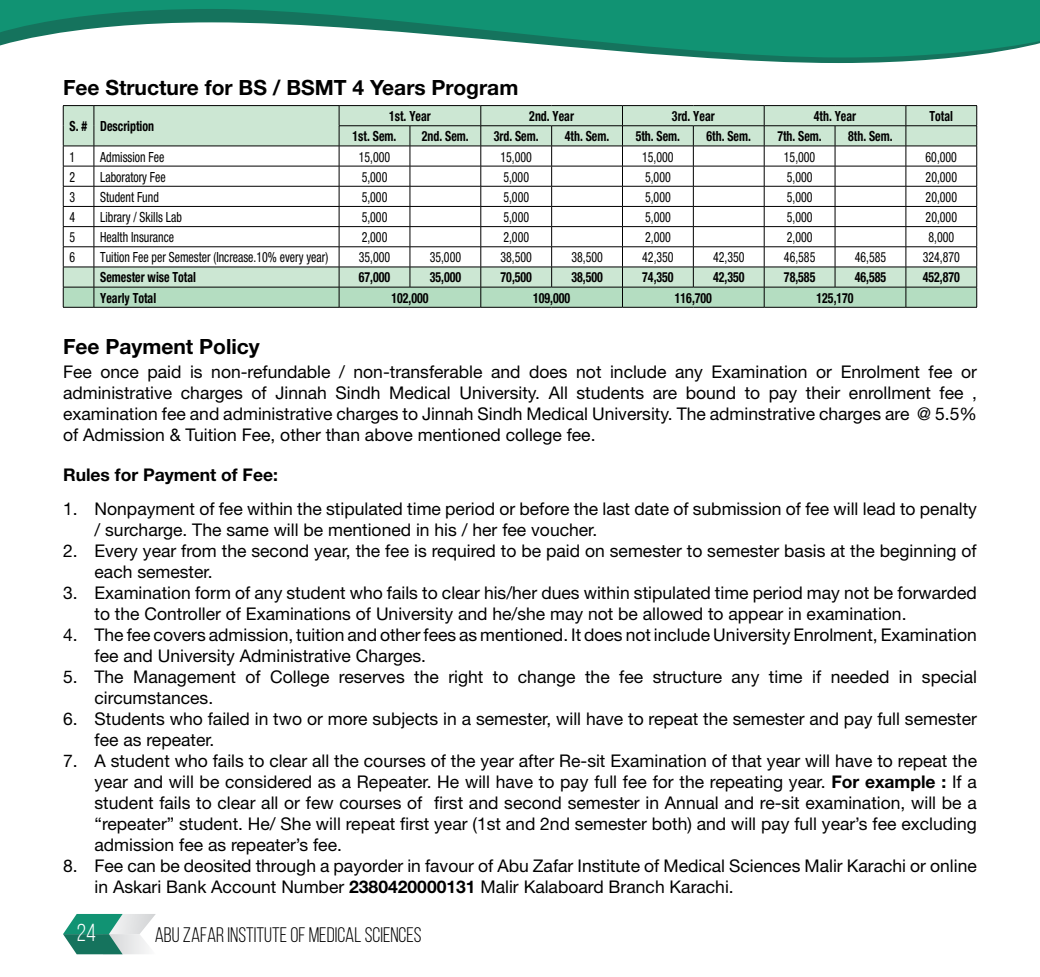
<style>
.page{position:relative;width:1040px;height:977px;background:#fff}
.page>*{position:absolute;margin:0;border:0;box-sizing:border-box;transform-origin:0 0}
.t1{font:24.5px "Bebas Neue";color:#fff}
.t2{font:700 21px "Helvetica Neue";color:#000}
.t3{font:21px "Bebas Neue";color:#000}
.t4{font:17.5px/21px "Helvetica Neue";color:#000}
.t5{font:700 17.5px "Helvetica Neue";color:#000}
.t6{font:condensed 14px "Helvetica Neue";color:#000;scale:.85 1}
.t7{font:700 condensed 14px "Helvetica Neue";color:#000;scale:.85 1}
.s1{font-weight:700}
</style>
<div class="page">
<svg style="left:694px;top:57px;width:264px;height:6px;fill:#15735d"></svg>
<svg style="left:0;top:0;width:1040px;height:57px;fill:#119373"></svg>
<svg style="left:63px;top:914px;width:93px;height:40px"></svg>
<hr style="left:63px;top:105px;width:31px;height:1px;background:#000">
<hr style="left:94px;top:105px;width:245px;height:1px;background:#000">
<hr style="left:339px;top:105px;width:71px;height:1px;background:#000">
<hr style="left:410px;top:105px;width:71px;height:1px;background:#000">
<hr style="left:481px;top:105px;width:70px;height:1px;background:#000">
<hr style="left:551px;top:105px;width:71px;height:1px;background:#000">
<hr style="left:622px;top:105px;width:71px;height:1px;background:#000">
<hr style="left:693px;top:105px;width:71px;height:1px;background:#000">
<hr style="left:764px;top:105px;width:71px;height:1px;background:#000">
<hr style="left:835px;top:105px;width:70px;height:1px;background:#000">
<hr style="left:905px;top:105px;width:71px;height:1px;background:#000">
<svg style="left:63px;top:106px;width:914px;height:201px"></svg>
<hr style="left:63px;top:307px;width:31px;height:1px;background:#000">
<hr style="left:94px;top:307px;width:245px;height:1px;background:#000">
<hr style="left:339px;top:307px;width:71px;height:1px;background:#000">
<hr style="left:410px;top:307px;width:71px;height:1px;background:#000">
<hr style="left:481px;top:307px;width:70px;height:1px;background:#000">
<hr style="left:551px;top:307px;width:71px;height:1px;background:#000">
<hr style="left:622px;top:307px;width:71px;height:1px;background:#000">
<hr style="left:693px;top:307px;width:71px;height:1px;background:#000">
<hr style="left:764px;top:307px;width:71px;height:1px;background:#000">
<hr style="left:835px;top:307px;width:70px;height:1px;background:#000">
<hr style="left:905px;top:307px;width:71px;height:1px;background:#000">
<p class="t2" style="left:63px;top:75px;width:457px">Fee Structure for BS / BSMT 4 Years Program</p>
<p class="t7" style="left:70px;top:118px;width:101px">S. # Description</p>
<p class="t7" style="left:389px;top:108px;width:50px">1st. Year</p>
<p class="t7" style="left:529px;top:108px;width:54px">2nd. Year</p>
<p class="t7" style="left:672px;top:108px;width:52px">3rd. Year</p>
<p class="t7" style="left:814px;top:108px;width:51px">4th. Year</p>
<p class="t7" style="left:929px;top:108px;width:29px">Total</p>
<p class="t7" style="left:352px;top:128px;width:53px">1st. Sem.</p>
<p class="t7" style="left:422px;top:128px;width:57px">2nd. Sem.</p>
<p class="t7" style="left:494px;top:128px;width:54px">3rd. Sem.</p>
<p class="t7" style="left:565px;top:128px;width:54px">4th. Sem.</p>
<p class="t7" style="left:635px;top:128px;width:54px">5th. Sem.</p>
<p class="t7" style="left:706px;top:128px;width:54px">6th. Sem.</p>
<p class="t7" style="left:777px;top:128px;width:54px">7th. Sem.</p>
<p class="t7" style="left:848px;top:128px;width:54px">8th. Sem.</p>
<p class="t6" style="left:70px;top:148px;width:8px">1</p>
<p class="t6" style="left:100px;top:148px;width:77px">Admission Fee</p>
<p class="t6" style="left:359px;top:148px;width:38px">15,000</p>
<p class="t6" style="left:500px;top:148px;width:38px">15,000</p>
<p class="t6" style="left:642px;top:148px;width:38px">15,000</p>
<p class="t6" style="left:784px;top:148px;width:38px">15,000</p>
<p class="t6" style="left:925px;top:148px;width:38px">60,000</p>
<p class="t6" style="left:70px;top:169px;width:8px">2</p>
<p class="t6" style="left:100px;top:169px;width:79px">Laboratory Fee</p>
<p class="t6" style="left:361px;top:169px;width:32px">5,000</p>
<p class="t6" style="left:503px;top:169px;width:32px">5,000</p>
<p class="t6" style="left:645px;top:169px;width:32px">5,000</p>
<p class="t6" style="left:786px;top:169px;width:32px">5,000</p>
<p class="t6" style="left:925px;top:169px;width:38px">20,000</p>
<p class="t6" style="left:70px;top:189px;width:8px">3</p>
<p class="t6" style="left:100px;top:189px;width:70px">Student Fund</p>
<p class="t6" style="left:362px;top:189px;width:32px">5,000</p>
<p class="t6" style="left:503px;top:189px;width:32px">5,000</p>
<p class="t6" style="left:645px;top:189px;width:32px">5,000</p>
<p class="t6" style="left:786px;top:189px;width:32px">5,000</p>
<p class="t6" style="left:925px;top:189px;width:38px">20,000</p>
<p class="t6" style="left:70px;top:209px;width:8px">4</p>
<p class="t6" style="left:100px;top:209px;width:98px">Library / Skills Lab</p>
<p class="t6" style="left:362px;top:209px;width:32px">5,000</p>
<p class="t6" style="left:503px;top:209px;width:32px">5,000</p>
<p class="t6" style="left:645px;top:209px;width:32px">5,000</p>
<p class="t6" style="left:786px;top:209px;width:32px">5,000</p>
<p class="t6" style="left:925px;top:209px;width:38px">20,000</p>
<p class="t6" style="left:70px;top:229px;width:8px">5</p>
<p class="t6" style="left:100px;top:229px;width:88px">Health Insurance</p>
<p class="t6" style="left:362px;top:229px;width:32px">2,000</p>
<p class="t6" style="left:503px;top:229px;width:32px">2,000</p>
<p class="t6" style="left:645px;top:229px;width:32px">2,000</p>
<p class="t6" style="left:786px;top:229px;width:32px">2,000</p>
<p class="t6" style="left:928px;top:229px;width:32px">8,000</p>
<p class="t6" style="left:70px;top:249px;width:8px">6</p>
<p class="t6" style="left:100px;top:249px;width:270px">Tuition Fee per Semester (Increase.10% every year)</p>
<p class="t6" style="left:359px;top:249px;width:38px">35,000</p>
<p class="t6" style="left:430px;top:249px;width:38px">35,000</p>
<p class="t6" style="left:500px;top:249px;width:38px">38,500</p>
<p class="t6" style="left:571px;top:249px;width:38px">38,500</p>
<p class="t6" style="left:642px;top:249px;width:38px">42,350</p>
<p class="t6" style="left:713px;top:249px;width:38px">42,350</p>
<p class="t6" style="left:784px;top:249px;width:38px">46,585</p>
<p class="t6" style="left:854px;top:249px;width:38px">46,585</p>
<p class="t6" style="left:922px;top:249px;width:45px">324,870</p>
<p class="t7" style="left:100px;top:269px;width:114px">Semester wise Total</p>
<p class="t7" style="left:359px;top:269px;width:38px">67,000</p>
<p class="t7" style="left:430px;top:269px;width:38px">35,000</p>
<p class="t7" style="left:500px;top:269px;width:38px">70,500</p>
<p class="t7" style="left:571px;top:269px;width:38px">38,500</p>
<p class="t7" style="left:642px;top:269px;width:38px">74,350</p>
<p class="t7" style="left:713px;top:269px;width:38px">42,350</p>
<p class="t7" style="left:784px;top:269px;width:38px">78,585</p>
<p class="t7" style="left:854px;top:269px;width:38px">46,585</p>
<p class="t7" style="left:922px;top:269px;width:45px">452,870</p>
<p class="t7" style="left:100px;top:289px;width:67px">Yearly Total</p>
<p class="t7" style="left:391px;top:289px;width:45px">102,000</p>
<p class="t7" style="left:533px;top:289px;width:45px">109,000</p>
<p class="t7" style="left:675px;top:289px;width:45px">116,700</p>
<p class="t7" style="left:816px;top:289px;width:45px">125,170</p>
<p class="t2" style="left:63px;top:333px;width:198px">Fee Payment Policy</p>
<p class="t4" style="left:63px;top:361px;width:915px;text-align:justify">Fee once paid is non-refundable / non-transferable and does not include any Examination or Enrolment fee or administrative charges of Jinnah Sindh Medical University. All students are bound to pay their enrollment fee , examination fee and administrative charges to Jinnah Sindh Medical University. The adminstrative charges are @ 5.5% of Admission &amp; Tuition Fee, other than above mentioned college fee.</p>
<p class="t5" style="left:63px;top:464px;width:216px">Rules for Payment of Fee:</p>
<p class="t4" style="left:94px;top:498px;width:884px;text-indent:-32px">1. Nonpayment of fee within the stipulated time period or before the last date of submission of fee will lead to penalty / surcharge. The same will be mentioned in his / her fee voucher.</p>
<p class="t4" style="left:94px;top:540px;width:883px;text-indent:-32px">2. Every year from the second year, the fee is required to be paid on semester to semester basis at the beginning of each semester.</p>
<p class="t4" style="left:94px;top:582px;width:883px;text-indent:-32px">3. Examination form of any student who fails to clear his/her dues within stipulated time period may not be forwarded to the Controller of Examinations of University and he/she may not be allowed to appear in examination.</p>
<p class="t4" style="left:94px;top:624px;width:884px;text-indent:-32px">4. The fee covers admission, tuition and other fees as mentioned. It does not include University Enrolment, Examination fee and University Administrative Charges.</p>
<p class="t4" style="left:94px;top:666px;width:884px;text-indent:-32px">5. The Management of College reserves the right to change the fee structure any time if needed in special circumstances.</p>
<p class="t4" style="left:94px;top:708px;width:883px;text-indent:-32px">6. Students who failed in two or more subjects in a semester, will have to repeat the semester and pay full semester fee as repeater.</p>
<p class="t4" style="left:94px;top:750px;width:884px;text-align:justify;text-indent:-32px">7. A student who fails to clear all the courses of the year after Re-sit Examination of that year will have to repeat the year and will be considered as a Repeater. He will have to pay full fee for the repeating year. <span class="s1">For example :</span> If a student fails to clear all or few courses of first and second semester in Annual and re-sit examination, will be a “repeater” student. He/ She will repeat first year (1st and 2nd semester both) and will pay full year’s fee excluding admission fee as repeater’s fee.</p>
<p class="t4" style="left:94px;top:855px;width:883px;text-indent:-32px">8. Fee can be deosited through a payorder in favour of Abu Zafar Institute of Medical Sciences Malir Karachi or online in Askari Bank Account Number <span class="s1">2380420000131</span> Malir Kalaboard Branch Karachi.</p>
<h1 class="t1" style="left:77px;top:919px;width:21px">24</h1>
<p class="t3" style="left:155px;top:923px;width:268px">ABU ZAFAR INSTITUTE OF MEDICAL SCIENCES</p>
</div>
